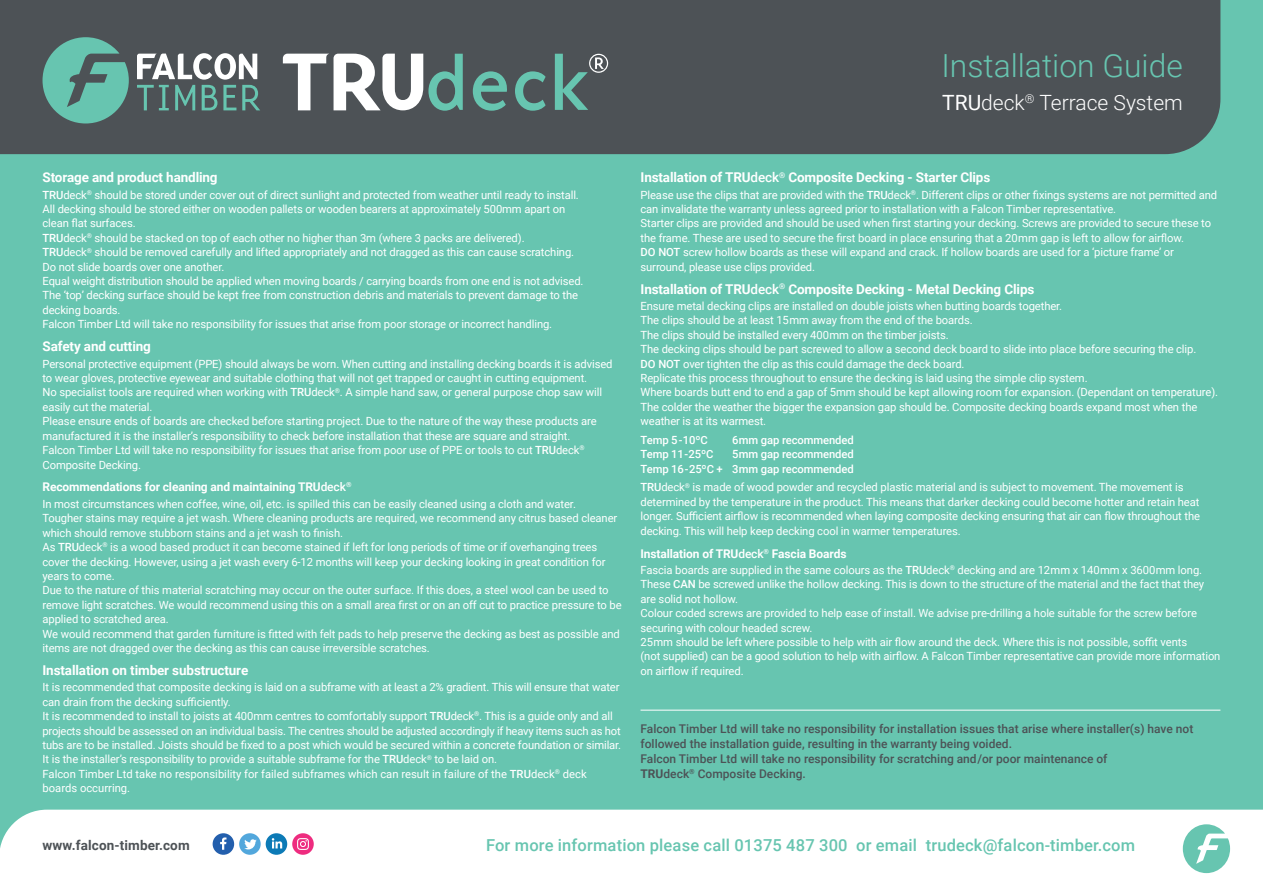
<style>
.page{position:relative;width:1263px;height:893px;background:#fff}
.page>*{position:absolute;margin:0;border:0;box-sizing:border-box;transform-origin:0 0}
.t1{font:300 31.8px "Roboto";color:#67c5b0}
.t2{font:300 21px "Roboto";color:#fff}
.t3{font:500 16.5px "Roboto";letter-spacing:.01em;color:#67c5b0}
.t4{font:700 13.5px "Roboto";letter-spacing:-.01em;color:#fff}
.t5{font:700 13.5px "Roboto";letter-spacing:.01em;color:#4d5256}
.t6{font:500 12px/15px "Roboto";color:#4d5256}
.t7{font:700 12px "Roboto";letter-spacing:-.01em;color:#fff}
.t8{font:11.25px/14.4px "Roboto";letter-spacing:-.01em;color:#fff}
.t9{font:500 11.25px/14.4px "Roboto";letter-spacing:-.01em;color:#fff;text-align:right}
.s1{font-weight:400}
.s2{font-weight:500}
.s3{font-weight:700}
</style>
<div class="page">
<div style="left:0;top:0;width:1263px;height:810px;background:#67c5b0"></div>
<div style="left:0;top:0;width:1220px;height:154px;background:#4d5256"></div>
<svg style="left:0;top:810px;width:1231px;height:64px"></svg>
<svg style="left:1183px;top:824px;width:47px;height:49px"></svg>
<div style="left:239px;top:833px;width:22px;height:22px;background:#52a7dc;border-radius:50%"></div>
<svg style="left:244px;top:839px;width:13px;height:10px"></svg>
<div style="left:266px;top:833px;width:21px;height:22px;background:#0c7ab6;border-radius:50%"></div>
<svg style="left:272px;top:838px;width:10px;height:10px"></svg>
<div style="left:292px;top:833px;width:22px;height:22px;background:#ee2c7f;border-radius:50%"></div>
<svg style="left:297px;top:838px;width:12px;height:12px"></svg>
<div style="left:213px;top:833px;width:21px;height:22px;background:#235fad;border-radius:50%"></div>
<svg style="left:220px;top:837px;width:6px;height:13px"></svg>
<hr style="left:640px;top:710px;width:580px;height:1px;background:#fff">
<svg style="left:137px;top:53px;width:123px;height:57px"></svg>
<svg style="left:43px;top:37px;width:86px;height:86px;background:#5e9d91"></svg>
<svg style="left:283px;top:54px;width:180px;height:57px"></svg>
<svg style="left:473px;top:71px;width:35px;height:40px"></svg>
<svg style="left:515px;top:71px;width:31px;height:40px"></svg>
<svg style="left:555px;top:54px;width:53px;height:56px;background:#5b7875"></svg>
<h1 class="t1" style="left:941px;top:44px;width:243px">Installation Guide</h1>
<h2 class="t2" style="left:942px;top:88px;width:242px"><span class="s1">TRU</span>deck<sup>®</sup> Terrace System</h2>
<p class="t4" style="left:43px;top:168px;width:177px">Storage and product handling</p>
<p class="t8" style="left:43px;top:187px;width:542px"><span class="s2">TRU</span>deck<sup>®</sup> should be stored under cover out of direct sunlight and protected from weather until ready to install.<br>All decking should be stored either on wooden pallets or wooden bearers at approximately 500mm apart on clean flat surfaces.<br><span class="s2">TRU</span>deck<sup>®</sup> should be stacked on top of each other no higher than 3m (where 3 packs are delivered).<br><span class="s2">TRU</span>deck<sup>®</sup> should be removed carefully and lifted appropriately and not dragged as this can cause scratching.<br>Do not slide boards over one another.<br>Equal weight distribution should be applied when moving boards / carrying boards from one end is not advised.<br>The ‘top’ decking surface should be kept free from construction debris and materials to prevent damage to the decking boards.<br>Falcon Timber Ltd will take no responsibility for issues that arise from poor storage or incorrect handling.</p>
<p class="t4" style="left:43px;top:337px;width:110px">Safety and cutting</p>
<p class="t8" style="left:43px;top:356px;width:572px">Personal protective equipment (PPE) should always be worn. When cutting and installing decking boards it is advised to wear gloves, protective eyewear and suitable clothing that will not get trapped or caught in cutting equipment.<br>No specialist tools are required when working with <span class="s2">TRU</span>deck<sup>®</sup>. A simple hand saw, or general purpose chop saw will easily cut the material.<br>Please ensure ends of boards are checked before starting project. Due to the nature of the way these products are manufactured it is the installer’s responsibility to check before installation that these are square and straight.<br>Falcon Timber Ltd will take no responsibility for issues that arise from poor use of PPE or tools to cut <span class="s2">TRU</span>deck<sup>® </sup>Composite Decking.</p>
<p class="t7" style="left:43px;top:479px;width:310px">Recommendations for cleaning and maintaining TRU<span class="s2">deck</span><sup>®</sup></p>
<p class="t8" style="left:43px;top:496px;width:581px">In most circumstances when coffee, wine, oil, etc. is spilled this can be easily cleaned using a cloth and water.<br>Tougher stains may require a jet wash. Where cleaning products are required, we recommend any citrus based cleaner which should remove stubborn stains and a jet wash to finish.<br>As <span class="s2">TRU</span>deck<sup>®</sup> is a wood based product it can become stained if left for long periods of time or if overhanging trees cover the decking. However, using a jet wash every 6-12 months will keep your decking looking in great condition for years to come.<br>Due to the nature of this material scratching may occur on the outer surface. If this does, a steel wool can be used to remove light scratches. We would recommend using this on a small area first or on an off cut to practice pressure to be applied to scratched area.<br>We would recommend that garden furniture is fitted with felt pads to help preserve the decking as best as possible and items are not dragged over the decking as this can cause irreversible scratches.</p>
<p class="t4" style="left:43px;top:661px;width:207px">Installation on timber substructure</p>
<p class="t8" style="left:43px;top:680px;width:580px">It is recommended that composite decking is laid on a subframe with at least a 2% gradient. This will ensure that water can drain from the decking sufficiently.<br>It is recommended to install to joists at 400mm centres to comfortably support <span class="s2">TRU</span>deck<sup>®</sup>. This is a guide only and all projects should be assessed on an individual basis. The centres should be adjusted accordingly if heavy items such as hot tubs are to be installed. Joists should be fixed to a post which would be secured within a concrete foundation or similar.<br>It is the installer’s responsibility to provide a suitable subframe for the <span class="s2">TRU</span>deck<sup>®</sup> to be laid on.<br>Falcon Timber Ltd take no responsibility for failed subframes which can result in failure of the <span class="s2">TRU</span>deck<sup>®</sup> deck boards occurring.</p>
<p class="t4" style="left:640px;top:168px;width:351px">Installation of TRU<span class="s2">deck</span><sup>®</sup> Composite Decking - Starter Clips</p>
<p class="t8" style="left:640px;top:187px;width:578px">Please use the clips that are provided with the <span class="s2">TRU</span>deck<sup>®</sup>. Different clips or other fixings systems are not permitted and can invalidate the warranty unless agreed prior to installation with a Falcon Timber representative.<br>Starter clips are provided and should be used when first starting your decking. Screws are provided to secure these to the frame. These are used to secure the first board in place ensuring that a 20mm gap is left to allow for airflow.<br><span class="s2">DO NOT</span> screw hollow boards as these will expand and crack. If hollow boards are used for a ‘picture frame’ or surround, please use clips provided.</p>
<p class="t4" style="left:640px;top:279px;width:395px">Installation of TRU<span class="s2">deck</span><sup>®</sup> Composite Decking - Metal Decking Clips</p>
<p class="t8" style="left:640px;top:298px;width:579px">Ensure metal decking clips are installed on double joists when butting boards together.<br>The clips should be at least 15mm away from the end of the boards.<br>The clips should be installed every 400mm on the timber joists.<br>The decking clips should be part screwed to allow a second deck board to slide into place before securing the clip.<br><span class="s2">DO NOT</span> over tighten the clip as this could damage the deck board.<br>Replicate this process throughout to ensure the decking is laid using the simple clip system.<br>Where boards butt end to end a gap of 5mm should be kept allowing room for expansion. (Dependant on temperature).<br>The colder the weather the bigger the expansion gap should be. Composite decking boards expand most when the weather is at its warmest.</p>
<p class="t9" style="left:640px;top:432px;width:69px">Temp 5-10ºC</p>
<p class="t9" style="left:732px;top:432px;width:123px">6mm gap recommended</p>
<p class="t9" style="left:640px;top:447px;width:74px">Temp 11-25ºC</p>
<p class="t9" style="left:640px;top:447px;width:215px">5mm gap recommended<br>Temp 16-25ºC + 3mm gap recommended</p>
<p class="t8" style="left:640px;top:480px;width:561px"><span class="s2">TRU</span>deck<sup>®</sup> is made of wood powder and recycled plastic material and is subject to movement. The movement is determined by the temperature in the product. This means that darker decking could become hotter and retain heat longer. Sufficient airflow is recommended when laying composite decking ensuring that air can flow throughout the decking. This will help keep decking cool in warmer temperatures.</p>
<p class="t7" style="left:640px;top:545px;width:207px">Installation of TRU<span class="s2">deck</span><sup>®</sup> Fascia Boards</p>
<p class="t8" style="left:640px;top:562px;width:581px">Fascia boards are supplied in the same colours as the <span class="s2">TRU</span>deck<sup>®</sup> decking and are 12mm x 140mm x 3600mm long.<br>These <span class="s2">CAN</span> be screwed unlike the hollow decking. This is down to the structure of the material and the fact that they are solid not hollow.<br>Colour coded screws are provided to help ease of install. We advise pre-drilling a hole suitable for the screw before securing with colour headed screw.<br>25mm should be left where possible to help with air flow around the deck. Where this is not possible, soffit vents<br>(not supplied) can be a good solution to help with airflow. A Falcon Timber representative can provide more information on airflow if required.</p>
<p class="t6" style="left:640px;top:721px;width:554px">Falcon Timber Ltd will take no responsibility for installation issues that arise where installer(s) have not followed the installation guide, resulting in the warranty being voided.<br>Falcon Timber Ltd will take no responsibility for scratching and/or poor maintenance of<br><span class="s3">TRU</span>deck<sup>®</sup> Composite Decking.</p>
<p class="t5" style="left:43px;top:836px;width:149px">www.falcon-timber.com</p>
<h3 class="t3" style="left:486px;top:833px;width:651px">For more information please call 01375 487 300 or email trudeck@falcon-timber.com</h3>
</div>
